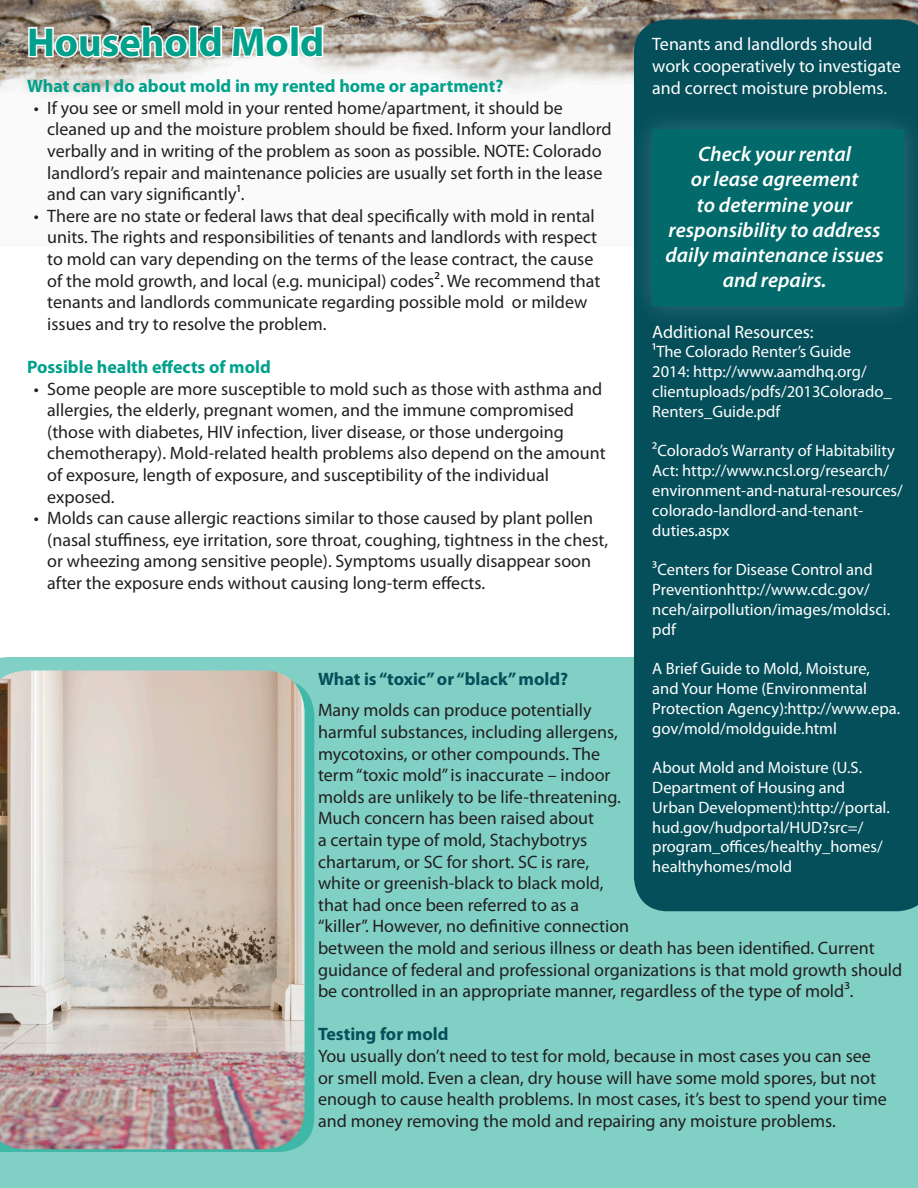
<style>
.page{position:relative;width:918px;height:1188px;background:#fff}
.page>*{position:absolute;margin:0;border:0;box-sizing:border-box;transform-origin:0 0}
.t1{font:700 40.5px "Myriad Pro";color:#00a18c}
.t2{font:italic 600 21px/25.2px "Myriad Pro";color:#fff;text-align:center}
.t3{font:18px/21.6px "Myriad Pro";color:#231f20}
.t4{font:18px/21.6px "Myriad Pro";color:#fff}
.t5{font:700 18px "Myriad Pro";color:#00a18c}
.t6{font:700 18px "Myriad Pro";color:#044f5a}
.t7{font:16.5px/19.8px "Myriad Pro";color:#fff}
</style>
<div class="page">
<img style="left:0;top:0;width:918px;height:103px">
<div style="left:0;top:657px;width:918px;height:531px;background:#80d0c5"></div>
<svg style="left:27px;top:24px;width:162px;height:35px"></svg>
<div style="left:189px;top:26px;width:9px;height:31px;border:3px solid #fff"></div>
<svg style="left:197px;top:24px;width:27px;height:35px"></svg>
<svg style="left:230px;top:26px;width:61px;height:33px"></svg>
<div style="left:290px;top:26px;width:9px;height:31px;border:3px solid #fff"></div>
<svg style="left:299px;top:24px;width:26px;height:35px"></svg>
<div style="left:634px;top:19px;width:284px;height:892px;background:#044f5a"></div>
<div style="left:627px;top:103px;width:291px;height:228px;background:#fff;opacity:.61"></div>
<div style="left:652px;top:129px;width:252px;height:177px;background:#026a6a"></div>
<img style="left:0;top:670px;width:305px;height:479px">
<p class="t1" style="left:27px;top:16px;width:299px">Household Mold</p>
<p class="t5" style="left:27px;top:74px;width:478px">What can I do about mold in my rented home or apartment?</p>
<p class="t3" style="left:47px;top:97px;width:566px;text-indent:-14px">• If you see or smell mold in your rented home/apartment, it should be cleaned up and the moisture problem should be fixed. Inform your landlord verbally and in writing of the problem as soon as possible. NOTE: Colorado landlord’s repair and maintenance policies are usually set forth in the lease and can vary significantly¹.</p>
<p class="t3" style="left:47px;top:205px;width:555px;text-indent:-14px">• There are no state or federal laws that deal specifically with mold in rental units. The rights and responsibilities of tenants and landlords with respect to mold can vary depending on the terms of the lease contract, the cause of the mold growth, and local (e.g. municipal) codes². We recommend that tenants and landlords communicate regarding possible mold or mildew issues and try to resolve the problem.</p>
<p class="t5" style="left:27px;top:355px;width:245px">Possible health effects of mold</p>
<p class="t3" style="left:47px;top:378px;width:560px;text-indent:-14px">• Some people are more susceptible to mold such as those with asthma and allergies, the elderly, pregnant women, and the immune compromised (those with diabetes, HIV infection, liver disease, or those undergoing chemotherapy). Mold-related health problems also depend on the amount of exposure, length of exposure, and susceptibility of the individual exposed.</p>
<p class="t3" style="left:47px;top:507px;width:562px;text-indent:-14px">• Molds can cause allergic reactions similar to those caused by plant pollen (nasal stuffiness, eye irritation, sore throat, coughing, tightness in the chest, or wheezing among sensitive people). Symptoms usually disappear soon after the exposure ends without causing long-term effects.</p>
<p class="t4" style="left:652px;top:33px;width:250px">Tenants and landlords should work cooperatively to investigate and correct moisture problems.</p>
<p class="t2" style="left:665px;top:141px;width:220px">Check your rental<br>or lease agreement<br>to determine your responsibility to address daily maintenance issues and repairs.</p>
<p class="t4" style="left:652px;top:320px;width:163px">Additional Resources:</p>
<p class="t7" style="left:652px;top:342px;width:241px">¹The Colorado Renter’s Guide<br>2014: http://www.aamdhq.org/ clientuploads/pdfs/2013Colorado_<br>Renters_Guide.pdf</p>
<p class="t7" style="left:652px;top:441px;width:252px">²Colorado’s Warranty of Habitability Act: http://www.ncsl.org/research/ environment-and-natural-resources/ colorado-landlord-and-tenant&shy;duties.aspx</p>
<p class="t7" style="left:652px;top:559px;width:239px">³Centers for Disease Control and<br>Preventionhttp://www.cdc.gov/ nceh/airpollution/images/moldsci. pdf</p>
<p class="t7" style="left:652px;top:658px;width:249px">A Brief Guide to Mold, Moisture, and Your Home (Environmental<br>Protection Agency):http://www.epa. gov/mold/moldguide.html</p>
<p class="t7" style="left:652px;top:757px;width:239px">About Mold and Moisture (U.S.<br>Department of Housing and<br>Urban Development):http://portal. hud.gov/hudportal/HUD?src=/ program_offices/healthy_homes/ healthyhomes/mold</p>
<p class="t6" style="left:318px;top:667px;width:252px">What is “toxic” or “black” mold?</p>
<p class="t3" style="left:318px;top:699px;width:586px">Many molds can produce potentially<br>harmful substances, including allergens,<br>mycotoxins, or other compounds. The<br>term “toxic mold” is inaccurate – indoor<br>molds are unlikely to be life-threatening.<br>Much concern has been raised about<br>a certain type of mold, Stachybotrys<br>chartarum, or SC for short. SC is rare,<br>white or greenish-black to black mold,<br>that had once been referred to as a<br>“killer”. However, no definitive connection<br>between the mold and serious illness or death has been identified. Current guidance of federal and professional organizations is that mold growth should be controlled in an appropriate manner, regardless of the type of mold³.</p>
<p class="t6" style="left:318px;top:1023px;width:132px">Testing for mold</p>
<p class="t3" style="left:318px;top:1045px;width:570px">You usually don’t need to test for mold, because in most cases you can see or smell mold. Even a clean, dry house will have some mold spores, but not enough to cause health problems. In most cases, it’s best to spend your time and money removing the mold and repairing any moisture problems.</p>
</div>
